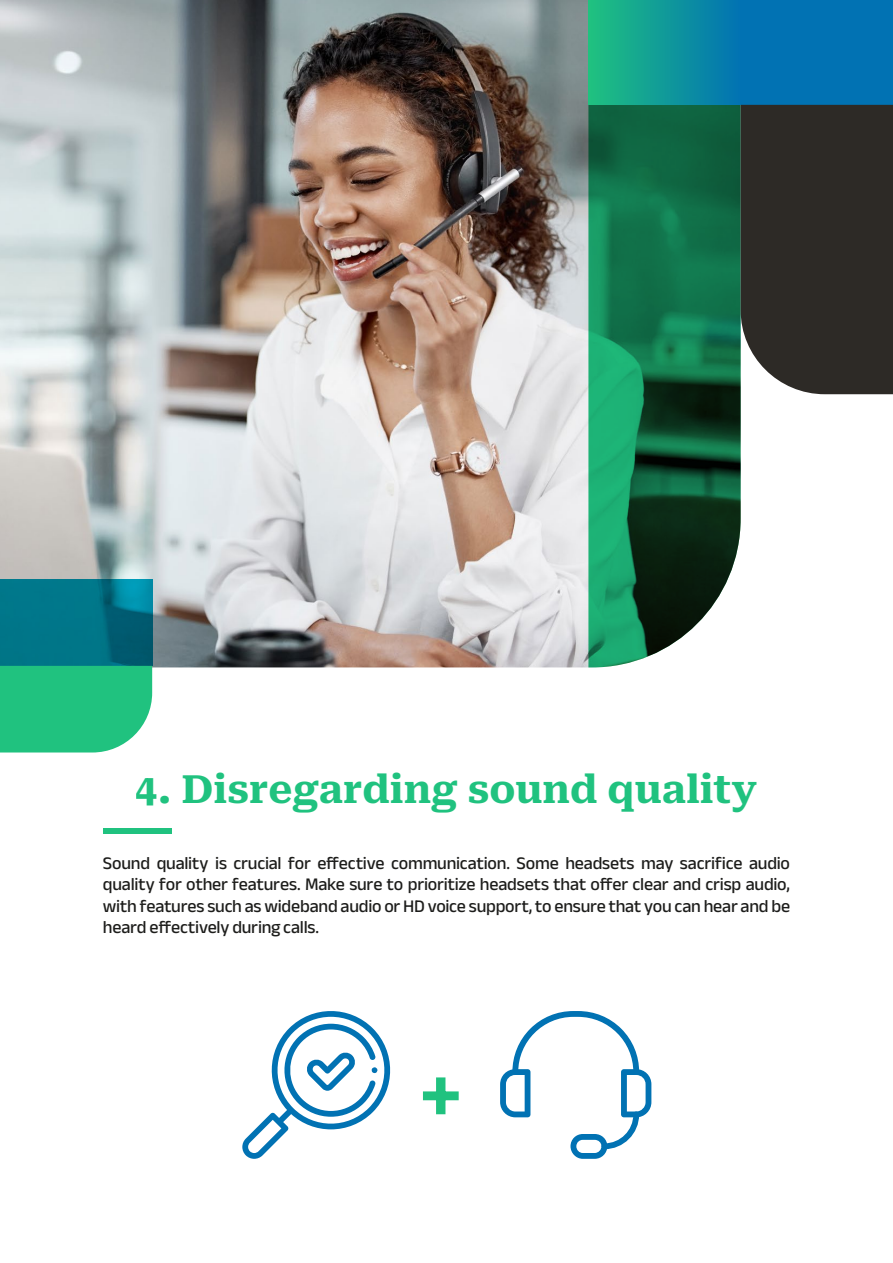
<style>
.page{position:relative;width:893px;height:1263px;background:#fff}
.page>*{position:absolute;margin:0;border:0;box-sizing:border-box;transform-origin:0 0}
.t1{font:700 79.05px "Roboto Serif";color:#20c27f}
.t2{font:700 39px "Roboto Serif";color:#20c27f}
.t3{font:500 18px/21.6px "Anek Bangla";letter-spacing:-.01em;color:#1d1d1b;text-align:justify}
</style>
<div class="page">
<img style="left:0;top:0;width:588px;height:667px">
<svg style="left:588px;top:105px;width:153px;height:562px;background:#1f714e"></svg>
<div style="left:741px;top:105px;width:152px;height:289px;background:#2d2a26"></div>
<div style="left:588px;top:0;width:153px;height:105px;background:linear-gradient(to right,#20c27f,#0172b3)"></div>
<div style="left:741px;top:0;width:152px;height:105px;background:#0172b3"></div>
<svg style="left:0;top:579px;width:152px;height:87px;background:#007286"></svg>
<div style="left:0;top:666px;width:152px;height:86px;background:#20c27f"></div>
<div style="left:103px;top:828px;width:69px;height:5px;background:#20c27f"></div>
<svg style="left:500px;top:1011px;width:151px;height:148px"></svg>
<svg style="left:242px;top:1011px;width:149px;height:148px"></svg>
<h2 class="t2" style="left:136px;top:758px;width:623px">4. Disregarding sound quality</h2>
<p class="t3" style="left:103px;top:851px;width:689px">Sound quality is crucial for effective communication. Some headsets may sacrifice audio quality for other features. Make sure to prioritize headsets that offer clear and crisp audio, with features such as wideband audio or HD voice support, to ensure that you can hear and be heard effectively during calls.</p>
<h1 class="t1" style="left:419px;top:1031px;width:46px">+</h1>
</div>
